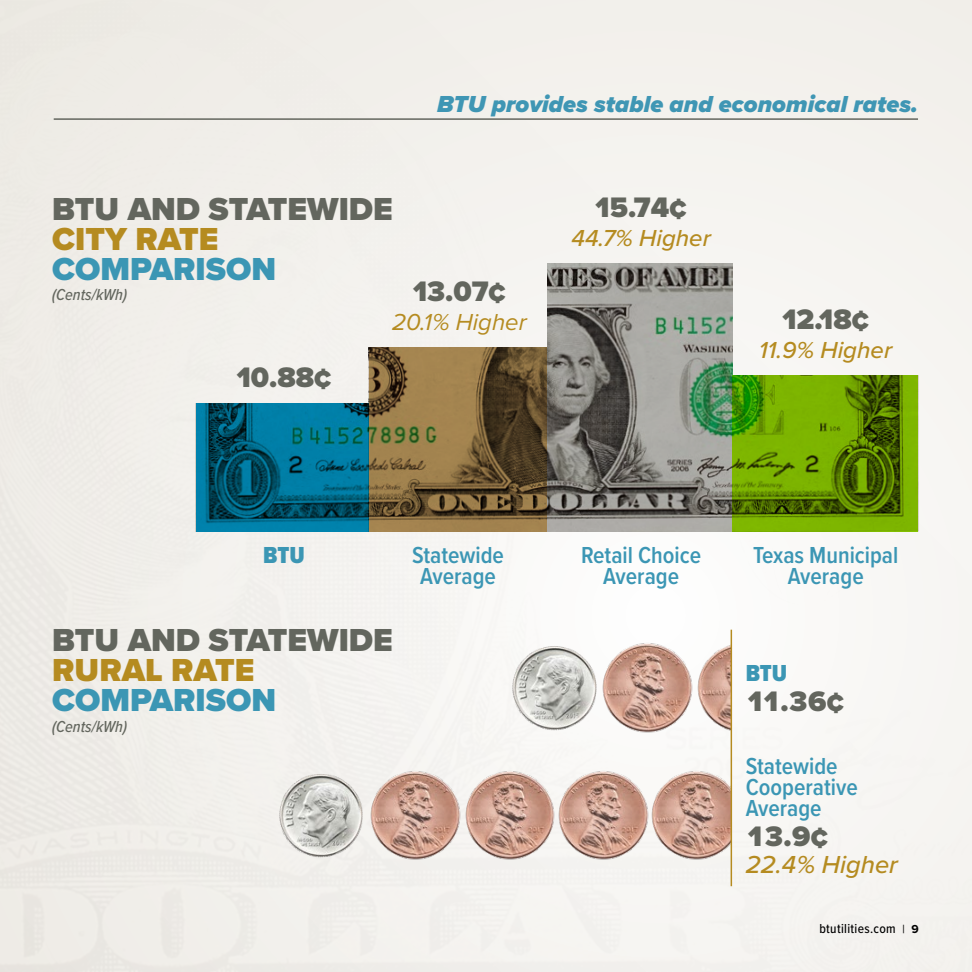
<style>
.page{position:relative;width:972px;height:972px;background:#fff}
.page>*{position:absolute;margin:0;border:0;box-sizing:border-box;transform-origin:0 0}
.t1{font:900 33px "Proxima Nova";color:#63665e}
.t2{font:900 33px "Proxima Nova";color:#3b96b4}
.t3{font:900 33px "Proxima Nova";color:#b58b20}
.t4{font:900 29.25px "Proxima Nova";color:#63665e}
.t5{font:italic 500 25.5px "Proxima Nova";color:#b58b20}
.t6{font:600 24px/21px "Proxima Nova Cond";color:#3b96b4;text-align:center}
.t7{font:italic 900 24px "Proxima Nova";color:#3f96b4}
.t8{font:italic 500 24px "Proxima Nova";color:#b58b20}
.t9{font:italic 24px "Proxima Nova";color:#b58b20}
.t10{font:900 24px "Proxima Nova Cond";letter-spacing:-.005em;color:#3b96b4}
.t11{font:italic 500 16.5px "Proxima Nova Cond";color:#63665e}
.t12{font:500 13.5px "Proxima Nova Cond";letter-spacing:.025em;color:#000}
.s1{font-size:12px}
.s2{font-family:"Proxima Nova";font-weight:700;font-size:12px}
</style>
<div class="page">
<img style="left:0;top:0;width:972px;height:972px">
<img style="left:196px;top:404px;width:173px;height:128px">
<img style="left:369px;top:347px;width:179px;height:185px">
<img style="left:548px;top:263px;width:185px;height:269px">
<img style="left:733px;top:376px;width:185px;height:156px">
<img style="left:507px;top:631px;width:91px;height:111px">
<img style="left:598px;top:631px;width:95px;height:111px">
<img style="left:693px;top:631px;width:38px;height:111px">
<img style="left:274px;top:759px;width:92px;height:110px">
<img style="left:366px;top:759px;width:95px;height:110px">
<img style="left:461px;top:759px;width:93px;height:110px">
<img style="left:554px;top:759px;width:93px;height:110px">
<img style="left:647px;top:759px;width:84px;height:110px">
<hr style="left:731px;top:630px;width:1px;height:256px;background:#b58b20">
<hr style="left:54px;top:118px;width:864px;height:2px;background:#63665e">
<p class="t7" style="left:437px;top:86px;width:483px">BTU provides stable and economical rates.</p>
<h1 class="t1" style="left:52px;top:184px;width:342px">BTU AND STATEWIDE</h1>
<h1 class="t3" style="left:52px;top:214px;width:168px">CITY RATE</h1>
<h1 class="t2" style="left:52px;top:244px;width:225px">COMPARISON</h1>
<p class="t11" style="left:52px;top:282px;width:76px">(Cents/kWh)</p>
<p class="t4" style="left:413px;top:269px;width:94px">13.07¢</p>
<p class="t9" style="left:392px;top:304px;width:136px">20.1% Higher</p>
<p class="t4" style="left:237px;top:356px;width:96px">10.88¢</p>
<p class="t4" style="left:596px;top:186px;width:92px">15.74¢</p>
<p class="t8" style="left:571px;top:220px;width:141px">44.7% Higher</p>
<p class="t4" style="left:782px;top:298px;width:88px">12.18¢</p>
<p class="t8" style="left:759px;top:332px;width:134px">11.9% Higher</p>
<p class="t10" style="left:263px;top:538px;width:43px">BTU</p>
<p class="t6" style="left:412px;top:544px;width:93px">Statewide<br>Average</p>
<p class="t6" style="left:581px;top:544px;width:122px">Retail Choice<br>Average</p>
<p class="t6" style="left:753px;top:544px;width:147px">Texas Municipal<br>Average</p>
<h1 class="t1" style="left:52px;top:616px;width:342px">BTU AND STATEWIDE</h1>
<h1 class="t3" style="left:52px;top:646px;width:204px">RURAL RATE</h1>
<h1 class="t2" style="left:52px;top:676px;width:225px">COMPARISON</h1>
<p class="t11" style="left:52px;top:714px;width:76px">(Cents/kWh)</p>
<p class="t10" style="left:746px;top:656px;width:43px">BTU</p>
<p class="t4" style="left:746px;top:680px;width:100px">11.36¢</p>
<p class="t6" style="left:746px;top:755px;width:114px;text-align:left">Statewide<br>Cooperative<br>Average</p>
<p class="t4" style="left:746px;top:815px;width:84px">13.9¢</p>
<p class="t5" style="left:746px;top:846px;width:154px">22.4% Higher</p>
<p class="t12" style="left:819px;top:918px;width:101px">btutilities.com <span class="s1">|</span> <span class="s2">9</span></p>
</div>
